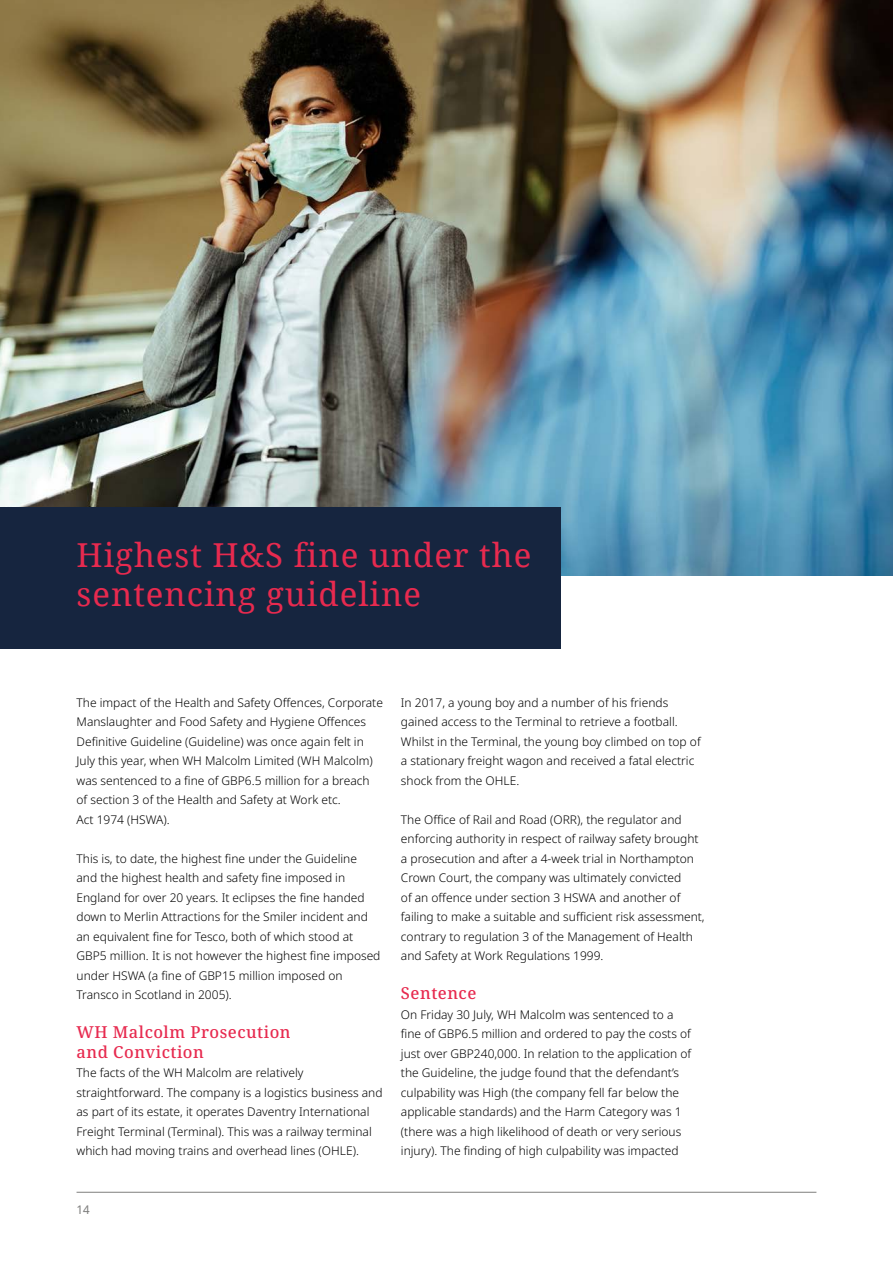
<style>
.page{position:relative;width:893px;height:1263px;background:#fff}
.page>*{position:absolute;margin:0;border:0;box-sizing:border-box;transform-origin:0 0}
.t1{font:33px/39px "Noto Serif";letter-spacing:.03em;color:#e72a4f}
.t2{font:500 16.5px/19.5px "Noto Serif";letter-spacing:.03em;color:#e72a4f}
.t3{font:300 12px/19.5px "Noto Sans";color:#000}
.t4{font:12px "Noto Sans";color:#7e7e7d}
</style>
<div class="page">
<hr style="left:77px;top:1192px;width:739px;height:1px;background:#7e7e7d">
<img style="left:0;top:0;width:893px;height:575px">
<div style="left:0;top:507px;width:560px;height:141px;background:#16253f"></div>
<h1 class="t1" style="left:77px;top:534px;width:456px">Highest H&amp;S fine under the sentencing guideline</h1>
<p class="t3" style="left:77px;top:693px;width:308px">The impact of the Health and Safety Offences, Corporate Manslaughter and Food Safety and Hygiene Offences Definitive Guideline (Guideline) was once again felt in July this year, when WH Malcolm Limited (WH Malcolm) was sentenced to a fine of GBP6.5 million for a breach of section 3 of the Health and Safety at Work etc.<br>Act 1974 (HSWA).</p>
<p class="t3" style="left:77px;top:849px;width:305px">This is, to date, the highest fine under the Guideline and the highest health and safety fine imposed in England for over 20 years. It eclipses the fine handed down to Merlin Attractions for the Smiler incident and an equivalent fine for Tesco, both of which stood at GBP5 million. It is not however the highest fine imposed under HSWA (a fine of GBP15 million imposed on Transco in Scotland in 2005).</p>
<h2 class="t2" style="left:77px;top:1023px;width:216px">WH Malcolm Prosecution and Conviction</h2>
<p class="t3" style="left:77px;top:1063px;width:308px">The facts of the WH Malcolm are relatively straightforward. The company is a logistics business and as part of its estate, it operates Daventry International Freight Terminal (Terminal). This was a railway terminal which had moving trains and overhead lines (OHLE).</p>
<p class="t3" style="left:401px;top:693px;width:301px">In 2017, a young boy and a number of his friends gained access to the Terminal to retrieve a football.<br>Whilst in the Terminal, the young boy climbed on top of a stationary freight wagon and received a fatal electric shock from the OHLE.</p>
<p class="t3" style="left:401px;top:810px;width:305px">The Office of Rail and Road (ORR), the regulator and enforcing authority in respect of railway safety brought a prosecution and after a 4-week trial in Northampton Crown Court, the company was ultimately convicted<br>of an offence under section 3 HSWA and another of failing to make a suitable and sufficient risk assessment, contrary to regulation 3 of the Management of Health and Safety at Work Regulations 1999.</p>
<h2 class="t2" style="left:401px;top:984px;width:77px">Sentence</h2>
<p class="t3" style="left:401px;top:1005px;width:292px">On Friday 30 July, WH Malcolm was sentenced to a fine of GBP6.5 million and ordered to pay the costs of just over GBP240,000. In relation to the application of the Guideline, the judge found that the defendant’s culpability was High (the company fell far below the applicable standards) and the Harm Category was 1 (there was a high likelihood of death or very serious injury). The finding of high culpability was impacted</p>
<p class="t4" style="left:77px;top:1201px;width:15px">14</p>
</div>
